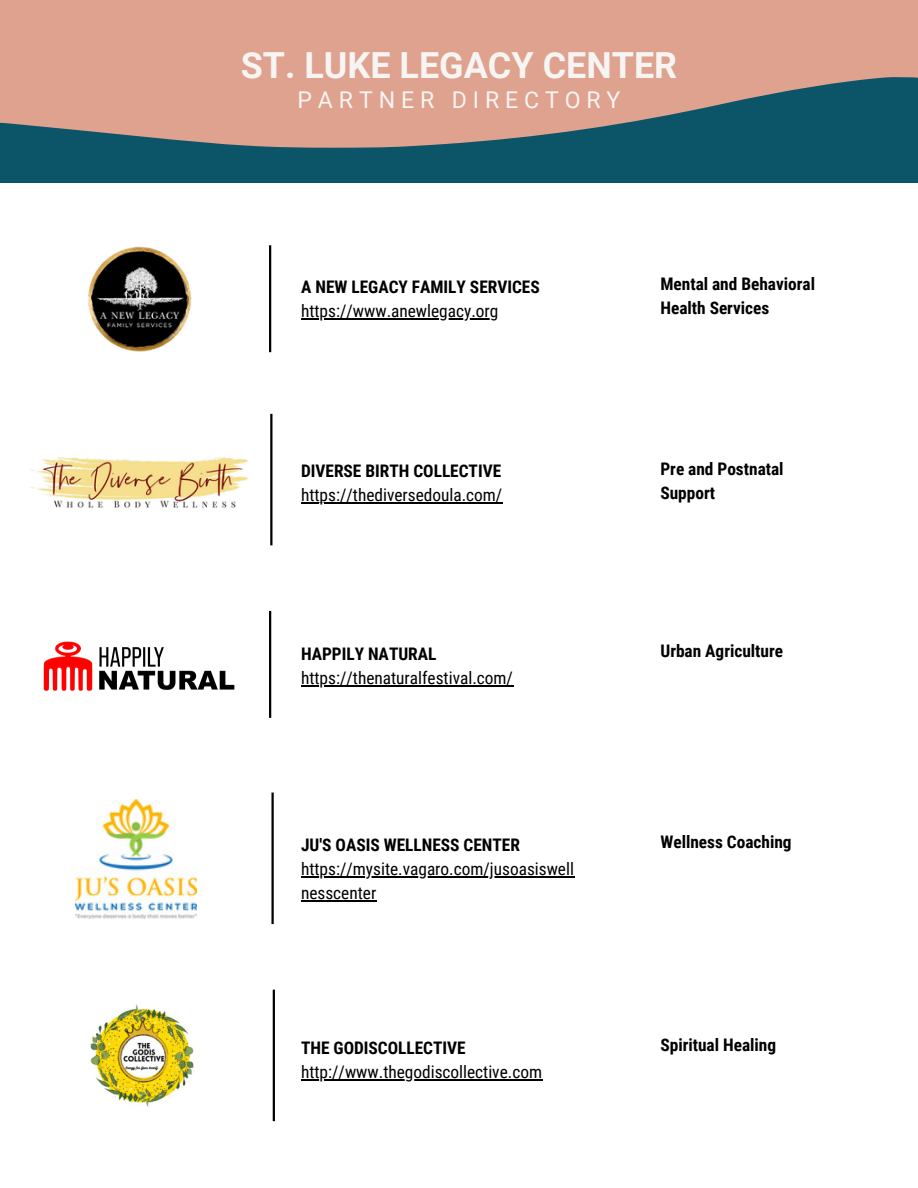
<style>
.page{position:relative;width:918px;height:1188px;background:#fff}
.page>*{position:absolute;margin:0;border:0;box-sizing:border-box;transform-origin:0 0}
.t1{font:700 36px "Roboto";color:#f7f5f3}
.t2{font:23.1px "Roboto";letter-spacing:.255em;color:#f7f5f3}
.t3{font:700 17.4px/24px "Roboto Condensed";color:#000}
.t4{font:17.4px/24px "Roboto Condensed";color:#000}
</style>
<div class="page">
<div style="left:0;top:0;width:918px;height:151px;background:#dea28f"></div>
<hr style="left:269px;top:245px;width:2px;height:107px;background:#000">
<hr style="left:270px;top:414px;width:2px;height:131px;background:#000">
<hr style="left:269px;top:611px;width:2px;height:107px;background:#000">
<hr style="left:271px;top:793px;width:3px;height:131px;background:#000">
<hr style="left:273px;top:990px;width:2px;height:131px;background:#000">
<svg style="left:0;top:77px;width:918px;height:106px;fill:#0c5569"></svg>
<img style="left:43px;top:641px;width:192px;height:50px">
<img style="left:30px;top:457px;width:218px;height:51px">
<img style="left:88px;top:246px;width:104px;height:106px">
<img style="left:90px;top:1004px;width:104px;height:103px">
<img style="left:75px;top:799px;width:122px;height:119px">
<hr style="left:301px;top:318px;width:198px;height:1px;background:#000">
<hr style="left:301px;top:503px;width:202px;height:1px;background:#000">
<hr style="left:301px;top:685px;width:212px;height:2px;background:#000">
<hr style="left:301px;top:876px;width:273px;height:2px;background:#000">
<hr style="left:301px;top:901px;width:75px;height:1px;background:#000">
<hr style="left:301px;top:1079px;width:241px;height:1px;background:#000">
<p class="t1" style="left:241px;top:45px;width:438px">ST. LUKE LEGACY CENTER</p>
<h4 class="t2" style="left:298px;top:87px;width:324px">PARTNER DIRECTORY</h4>
<p class="t3" style="left:301px;top:275px;width:240px">A NEW LEGACY FAMILY SERVICES</p>
<h3 class="t4" style="left:301px;top:299px;width:199px">https://www.anewlegacy.org</h3>
<h4 class="t3" style="left:301px;top:459px;width:202px">DIVERSE BIRTH COLLECTIVE</h4>
<p class="t4" style="left:301px;top:484px;width:203px">https://thediversedoula.com/</p>
<p class="t3" style="left:301px;top:642px;width:137px">HAPPILY NATURAL</p>
<h4 class="t4" style="left:301px;top:666px;width:213px">https://thenaturalfestival.com/</h4>
<p class="t3" style="left:301px;top:833px;width:220px">JU'S OASIS WELLNESS CENTER</p>
<h3 class="t4" style="left:301px;top:857px;width:274px">https://mysite.vagaro.com/jusoasiswell nesscenter</h3>
<p class="t3" style="left:301px;top:1036px;width:166px">THE GODISCOLLECTIVE</p>
<h4 class="t4" style="left:301px;top:1060px;width:243px">http://www.thegodiscollective.com</h4>
<p class="t3" style="left:660px;top:272px;width:156px">Mental and Behavioral<br>Health Services</p>
<h3 class="t3" style="left:660px;top:457px;width:125px">Pre and Postnatal<br>Support</h3>
<p class="t3" style="left:660px;top:639px;width:124px">Urban Agriculture</p>
<h3 class="t3" style="left:660px;top:830px;width:133px">Wellness Coaching</h3>
<p class="t3" style="left:660px;top:1033px;width:117px">Spiritual Healing</p>
</div>
